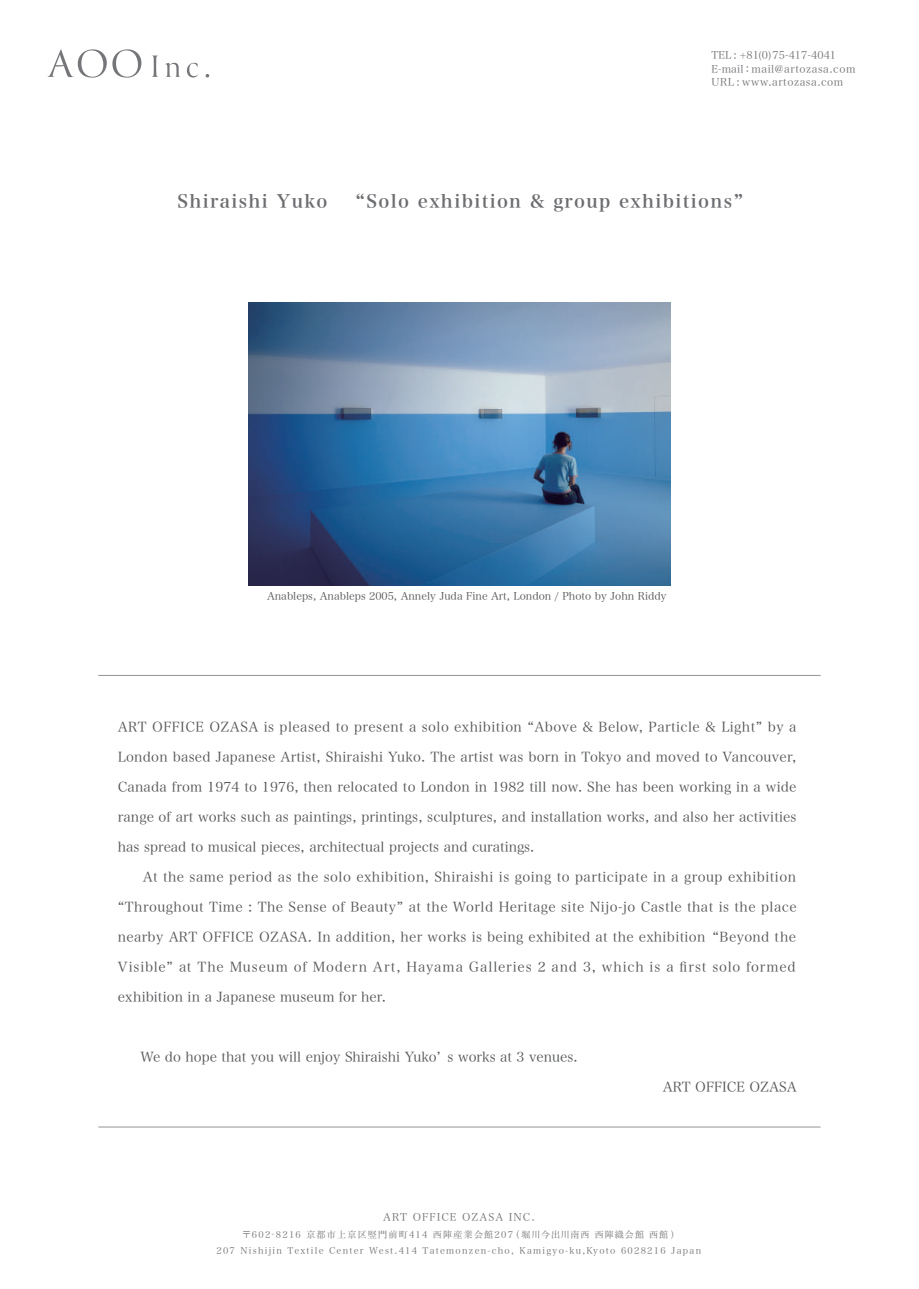
<style>
.page{position:relative;width:919px;height:1289px;background:#fff}
.page>*{position:absolute;margin:0;border:0;box-sizing:border-box;transform-origin:0 0}
.t1{font:18px "Hira Min Pro W6";letter-spacing:.075em;color:#6c6d70}
.t2{font:13.5px "Hira Min Pro W3";letter-spacing:.02em;color:#57585a}
.t3{font:13.5px "Hira Min Pro W3";color:#57585a}
.t4{font:13.5px "Hira Min Pro W3";letter-spacing:.06em;color:#57585a}
.t5{font:10.5px/13.5px "Hira Min Pro W3";letter-spacing:.05em;color:#757679}
.t6{font:10.5px "Hira Min Pro W3";color:#57585a}
.t7{font:10.5px "Hira Min Pro W3";letter-spacing:.1em;color:#757679}
.t8{font:9px "Hira Min Pro W3";letter-spacing:.14em;color:#757679}
</style>
<div class="page">
<svg style="left:47px;top:49px;width:94px;height:29px"></svg>
<svg style="left:152px;top:55px;width:7px;height:22px"></svg>
<svg style="left:165px;top:63px;width:15px;height:14px"></svg>
<svg style="left:187px;top:63px;width:11px;height:14px"></svg>
<img style="left:249px;top:302px;width:421px;height:283px">
<hr style="left:98px;top:675px;width:722px;height:1px;background:#939598">
<hr style="left:98px;top:1126px;width:722px;height:1px;background:#939598">
<p class="t5" style="left:711px;top:48px;width:145px">TEL : +81(0)75-417-4041<br>E-mail : mail@artozasa.com<br>URL : www.artozasa.com</p>
<h1 class="t1" style="left:177px;top:185px;width:567px">Shiraishi Yuko　 “Solo exhibition &amp; group exhibitions”</h1>
<p class="t6" style="left:267px;top:587px;width:401px">Anableps, Anableps 2005, Annely Juda Fine Art, London / Photo by John Riddy</p>
<p class="t2" style="left:118px;top:715px;width:680px">ART OFFICE OZASA is pleased to present a solo exhibition “Above &amp; Below, Particle &amp; Light” by a</p>
<p class="t2" style="left:118px;top:745px;width:680px">London based Japanese Artist, Shiraishi Yuko. The artist was born in Tokyo and moved to Vancouver,</p>
<p class="t2" style="left:118px;top:775px;width:680px">Canada from 1974 to 1976, then relocated to London in 1982 till now. She has been working in a wide</p>
<p class="t2" style="left:118px;top:805px;width:680px">range of art works such as paintings, printings, sculptures, and installation works, and also her activities</p>
<p class="t3" style="left:118px;top:835px;width:418px">has spread to musical pieces, architectual projects and curatings.</p>
<p class="t2" style="left:143px;top:865px;width:654px">At the same period as the solo exhibition, Shiraishi is going to participate in a group exhibition</p>
<p class="t2" style="left:118px;top:895px;width:680px">“Throughout Time : The Sense of Beauty” at the World Heritage site Nijo-jo Castle that is the place</p>
<p class="t2" style="left:118px;top:925px;width:679px">nearby ART OFFICE OZASA. In addition, her works is being exhibited at the exhibition “Beyond the</p>
<p class="t4" style="left:118px;top:955px;width:679px">Visible” at The Museum of Modern Art, Hayama Galleries 2 and 3, which is a first solo formed</p>
<p class="t2" style="left:118px;top:985px;width:270px">exhibition in a Japanese museum for her.</p>
<p class="t3" style="left:140px;top:1045px;width:439px">We do hope that you will enjoy Shiraishi Yukoʼ s works at 3 venues.</p>
<p class="t7" style="left:383px;top:1207px;width:153px">ART OFFICE OZASA INC.</p>
<p class="t3" style="left:662px;top:1075px;width:135px">ART OFFICE OZASA</p>
<p class="t8" style="left:242px;top:1226px;width:439px">〒602-8216 京都市上京区竪門前町414 西陣産業会館207（堀川今出川南西 西陣織会館 西館）</p>
<p class="t8" style="left:216px;top:1242px;width:486px">207 Nishijin Textile Center West.414 Tatemonzen-cho, Kamigyo-ku,Kyoto 6028216 Japan</p>
</div>
